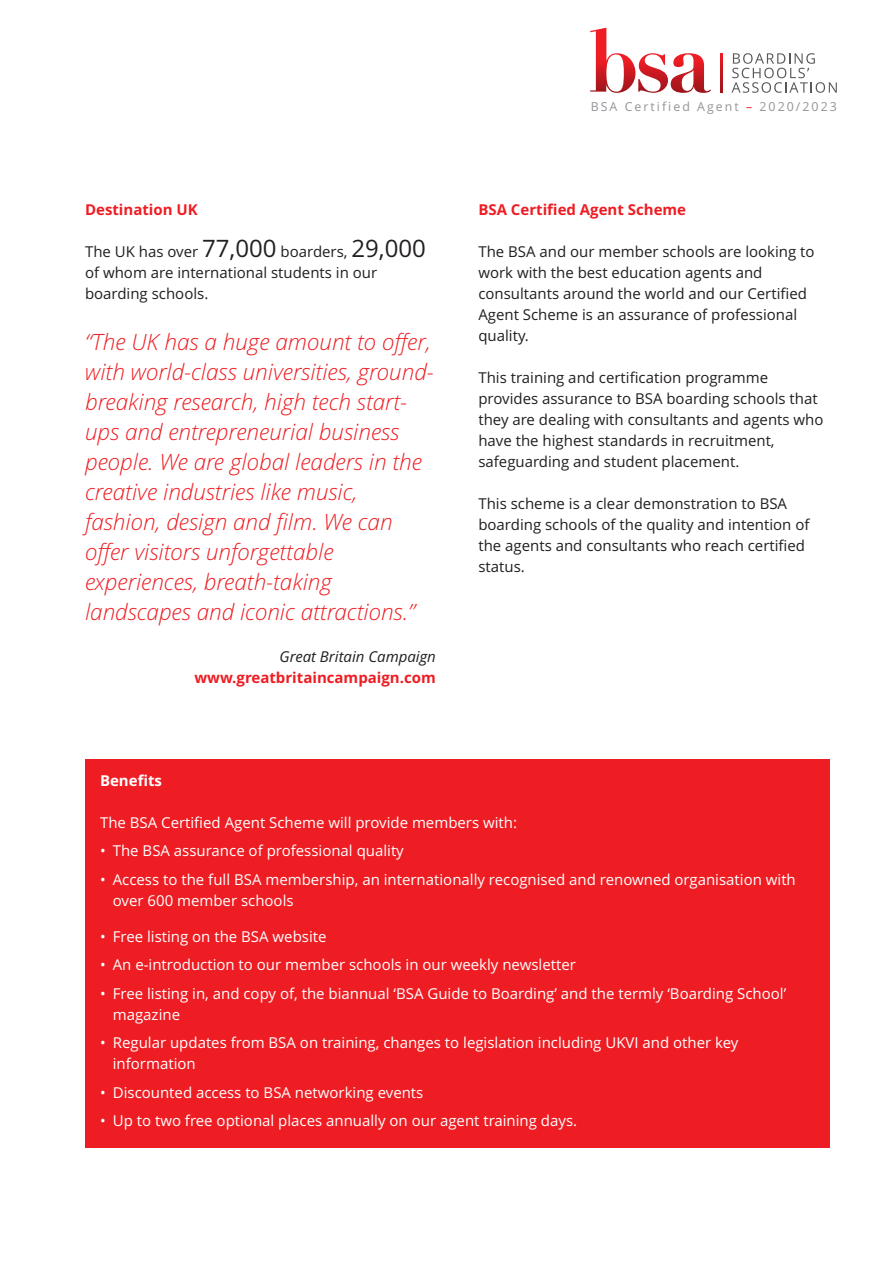
<style>
.page{position:relative;width:893px;height:1263px;background:#fff}
.page>*{position:absolute;margin:0;border:0;box-sizing:border-box;transform-origin:0 0}
.t1{font:italic 300 22.5px/30px "Open Sans";color:#ee1d23}
.t2{font:15px/21px "Open Sans";color:#231f20}
.t3{font:15px/21px "Open Sans";color:#fff}
.t4{font:700 15px "Open Sans";color:#ee1d23}
.t5{font:italic 15px "Open Sans";color:#231f20}
.t6{font:700 15px "Open Sans";color:#fff}
.t7{font:12.45px "Open Sans";letter-spacing:.16em;color:#939598}
.s1{font-size:24px}
.s2{color:#ee1d23}
</style>
<div class="page">
<div style="left:85px;top:759px;width:744px;height:389px;background:#ee1d23"></div>
<svg style="left:731px;top:53px;width:106px;height:40px"></svg>
<svg style="left:720px;top:53px;width:2px;height:40px"></svg>
<svg style="left:590px;top:28px;width:121px;height:65px"></svg>
<p class="t4" style="left:85px;top:201px;width:114px">Destination UK</p>
<p class="t2" style="left:85px;top:241px;width:342px">The UK has over <span class="s1">77,000</span> boarders, <span class="s1">29,000 </span>of whom are international students in our boarding schools.</p>
<p class="t1" style="left:85px;top:327px;width:350px">“The UK has a huge amount to offer, with world-class universities, ground&shy;breaking research, high tech start&shy;ups and entrepreneurial business people. We are global leaders in the creative industries like music, fashion, design and film. We can offer visitors unforgettable experiences, breath-taking landscapes and iconic attractions.”</p>
<p class="t5" style="left:280px;top:648px;width:158px">Great Britain Campaign</p>
<p class="t4" style="left:194px;top:669px;width:243px">www.greatbritaincampaign.com</p>
<p class="t7" style="left:591px;top:99px;width:248px">BSA Certified Agent <span class="s2">–</span> 2020/2023</p>
<p class="t4" style="left:478px;top:201px;width:209px">BSA Certified Agent Scheme</p>
<p class="t2" style="left:478px;top:241px;width:338px">The BSA and our member schools are looking to work with the best education agents and consultants around the world and our Certified Agent Scheme is an assurance of professional quality.</p>
<p class="t2" style="left:478px;top:367px;width:347px">This training and certification programme provides assurance to BSA boarding schools that they are dealing with consultants and agents who have the highest standards in recruitment, safeguarding and student placement.</p>
<p class="t2" style="left:478px;top:493px;width:333px">This scheme is a clear demonstration to BSA boarding schools of the quality and intention of the agents and consultants who reach certified status.</p>
<p class="t6" style="left:100px;top:772px;width:64px">Benefits</p>
<p class="t3" style="left:100px;top:812px;width:419px">The BSA Certified Agent Scheme will provide members with:</p>
<p class="t3" style="left:100px;top:840px;width:305px">• The BSA assurance of professional quality</p>
<p class="t3" style="left:113px;top:869px;width:684px;text-indent:-13px">• Access to the full BSA membership, an internationally recognised and renowned organisation with over 600 member schools</p>
<p class="t3" style="left:100px;top:926px;width:228px">• Free listing on the BSA website</p>
<p class="t3" style="left:100px;top:954px;width:477px">• An e-introduction to our member schools in our weekly newsletter</p>
<p class="t3" style="left:113px;top:983px;width:675px;text-indent:-13px">• Free listing in, and copy of, the biannual ‘BSA Guide to Boarding’ and the termly ‘Boarding School’ magazine</p>
<p class="t3" style="left:113px;top:1032px;width:627px;text-indent:-13px">• Regular updates from BSA on training, changes to legislation including UKVI and other key information</p>
<p class="t3" style="left:100px;top:1082px;width:325px">• Discounted access to BSA networking events</p>
<p class="t3" style="left:100px;top:1110px;width:479px">• Up to two free optional places annually on our agent training days.</p>
</div>
